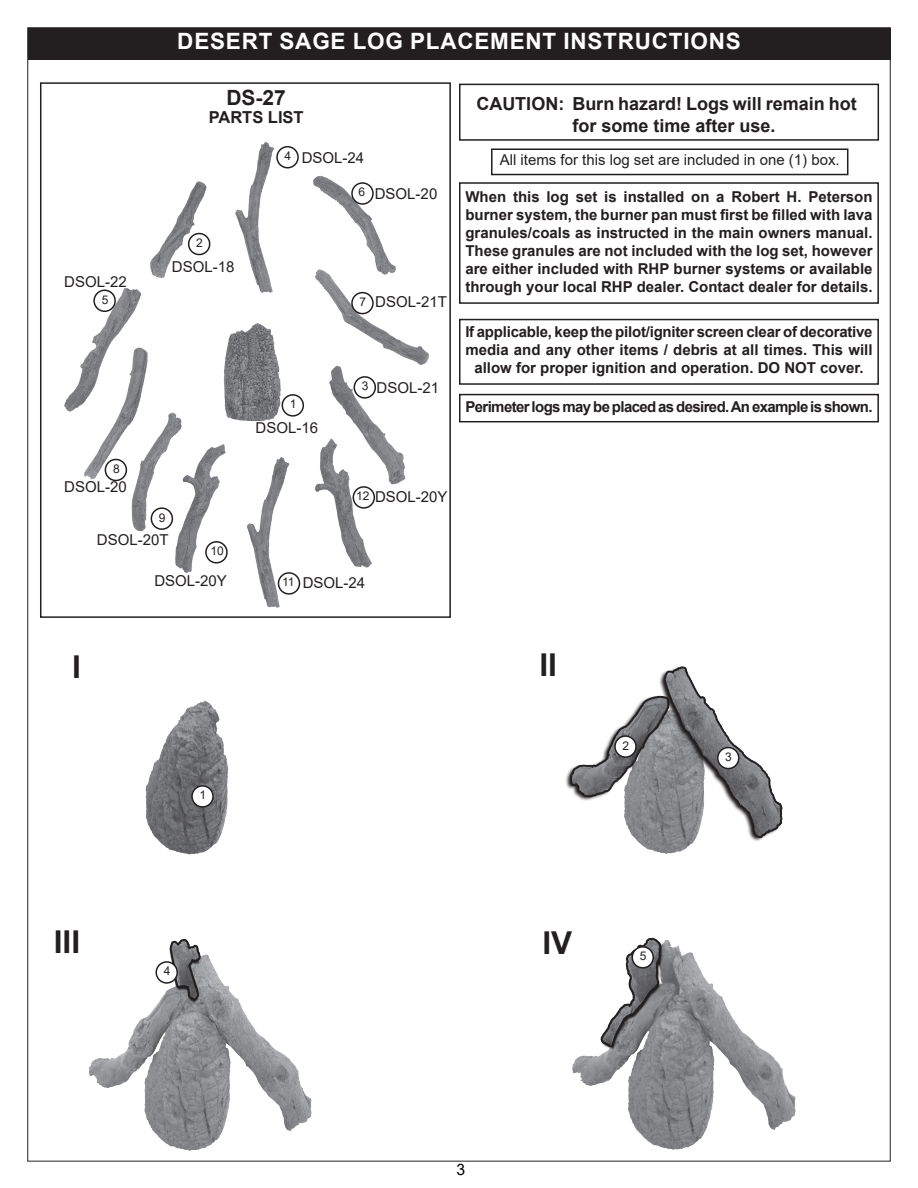
<style>
.page{position:relative;width:918px;height:1188px;background:#fff}
.page>*{position:absolute;margin:0;border:0;box-sizing:border-box;transform-origin:0 0}
.t1{font:700 31.5px "Arial";color:#231f20}
.t2{font:700 22.5px "Arial";letter-spacing:.035em;color:#fff}
.t3{font:700 21px "Arial";color:#231f20}
.t4{font:700 18px/21.6px "Arial";color:#231f20}
.t5{font:700 16.5px "Arial";color:#231f20}
.t6{font:15.75px "Arial";color:#000}
.t7{font:700 15px/18px "Arial";color:#231f20;text-align:justify}
.t8{font:15px "Arial";color:#231f20}
.t9{font:700 15px "Arial";letter-spacing:-.04em;color:#231f20}
.t10{font:12px "Arial";color:#231f20}
.s1{font-size:12px}
</style>
<div class="page">
<img style="left:565px;top:666px;width:218px;height:188px">
<div style="left:718px;top:748px;width:21px;height:21px;background:#fff;border-radius:50%"></div>
<div style="left:717px;top:747px;width:22px;height:22px;border:2px solid #231f20;border-radius:50%"></div>
<div style="left:40px;top:82px;width:411px;height:536px;border:2px solid #231f20"></div>
<img style="left:52px;top:141px;width:390px;height:477px">
<div style="left:28px;top:28px;width:862px;height:31px;background:#231f20"></div>
<div style="left:206px;top:542px;width:21px;height:21px;background:#fff;border-radius:50%"></div>
<div style="left:205px;top:541px;width:23px;height:23px;border:2px solid #231f20;border-radius:50%"></div>
<div style="left:278px;top:573px;width:21px;height:21px;background:#fff;border-radius:50%"></div>
<div style="left:278px;top:572px;width:22px;height:23px;border:2px solid #231f20;border-radius:50%"></div>
<div style="left:459px;top:84px;width:420px;height:57px;border:2px solid #231f20"></div>
<img style="left:564px;top:937px;width:257px;height:225px">
<div style="left:632px;top:947px;width:21px;height:21px;background:#fff;border-radius:50%"></div>
<div style="left:632px;top:946px;width:22px;height:23px;border:2px solid #231f20;border-radius:50%"></div>
<img style="left:145px;top:700px;width:84px;height:155px">
<div style="left:192px;top:786px;width:21px;height:21px;background:#fff;border-radius:50%"></div>
<div style="left:191px;top:785px;width:23px;height:23px;border:2px solid #231f20;border-radius:50%"></div>
<div style="left:615px;top:736px;width:21px;height:21px;background:#fff;border-radius:50%"></div>
<div style="left:614px;top:735px;width:23px;height:23px;border:2px solid #231f20;border-radius:50%"></div>
<img style="left:58px;top:939px;width:274px;height:222px">
<div style="left:156px;top:962px;width:21px;height:21px;background:#fff;border-radius:50%"></div>
<div style="left:155px;top:961px;width:23px;height:23px;border:2px solid #231f20;border-radius:50%"></div>
<div style="left:282px;top:395px;width:21px;height:21px;background:#fff;border-radius:50%"></div>
<div style="left:282px;top:394px;width:22px;height:23px;border:2px solid #231f20;border-radius:50%"></div>
<div style="left:353px;top:487px;width:21px;height:21px;background:#fff;border-radius:50%"></div>
<div style="left:353px;top:486px;width:22px;height:23px;border:2px solid #231f20;border-radius:50%"></div>
<div style="left:354px;top:377px;width:21px;height:21px;background:#fff;border-radius:50%"></div>
<div style="left:354px;top:376px;width:22px;height:23px;border:2px solid #231f20;border-radius:50%"></div>
<div style="left:151px;top:508px;width:21px;height:21px;background:#fff;border-radius:50%"></div>
<div style="left:151px;top:507px;width:22px;height:23px;border:2px solid #231f20;border-radius:50%"></div>
<div style="left:105px;top:459px;width:21px;height:21px;background:#fff;border-radius:50%"></div>
<div style="left:105px;top:459px;width:22px;height:22px;border:2px solid #231f20;border-radius:50%"></div>
<div style="left:94px;top:290px;width:21px;height:21px;background:#fff;border-radius:50%"></div>
<div style="left:93px;top:290px;width:23px;height:22px;border:2px solid #231f20;border-radius:50%"></div>
<div style="left:277px;top:147px;width:21px;height:21px;background:#fff;border-radius:50%"></div>
<div style="left:276px;top:146px;width:23px;height:22px;border:2px solid #231f20;border-radius:50%"></div>
<div style="left:352px;top:183px;width:21px;height:21px;background:#fff;border-radius:50%"></div>
<div style="left:351px;top:182px;width:23px;height:23px;border:2px solid #231f20;border-radius:50%"></div>
<div style="left:352px;top:293px;width:21px;height:21px;background:#fff;border-radius:50%"></div>
<div style="left:351px;top:292px;width:23px;height:22px;border:2px solid #231f20;border-radius:50%"></div>
<div style="left:491px;top:148px;width:357px;height:27px;border:2px solid #231f20"></div>
<div style="left:459px;top:182px;width:420px;height:122px;border:2px solid #231f20"></div>
<div style="left:459px;top:319px;width:420px;height:66px;border:2px solid #231f20"></div>
<div style="left:189px;top:234px;width:21px;height:21px;background:#fff;border-radius:50%"></div>
<div style="left:188px;top:233px;width:22px;height:22px;border:2px solid #231f20;border-radius:50%"></div>
<div style="left:459px;top:394px;width:420px;height:28px;border:2px solid #231f20"></div>
<h2 class="t2" style="left:177px;top:25px;width:565px">DESERT SAGE LOG PLACEMENT INSTRUCTIONS</h2>
<h3 class="t3" style="left:226px;top:83px;width:61px">DS-27</h3>
<p class="t5" style="left:209px;top:106px;width:97px">PARTS LIST</p>
<p class="t8" style="left:64px;top:271px;width:64px">DSOL-22</p>
<p class="t10" style="left:102px;top:291px;width:8px">5</p>
<p class="t10" style="left:113px;top:460px;width:8px">8</p>
<p class="t8" style="left:64px;top:477px;width:64px">DSOL-20</p>
<p class="t10" style="left:196px;top:235px;width:8px">2</p>
<p class="t8" style="left:172px;top:256px;width:64px">DSOL-18</p>
<p class="t8" style="left:285px;top:147px;width:81px"><sup>4</sup> DSOL-24</p>
<p class="t8" style="left:358px;top:183px;width:80px"><span class="s1">6</span> DSOL-20</p>
<p class="t8" style="left:360px;top:292px;width:89px"><span class="s1">7</span> DSOL-21T</p>
<p class="t10" style="left:290px;top:396px;width:8px">1</p>
<p class="t8" style="left:256px;top:418px;width:64px">DSOL-16</p>
<p class="t8" style="left:362px;top:377px;width:79px"><sup>3</sup> DSOL-21</p>
<p class="t8" style="left:356px;top:486px;width:93px"><span class="s1">12</span> DSOL-20Y</p>
<p class="t10" style="left:159px;top:509px;width:8px">9</p>
<p class="t8" style="left:97px;top:530px;width:73px">DSOL-20T</p>
<p class="t10" style="left:211px;top:543px;width:15px">10</p>
<p class="t8" style="left:154px;top:570px;width:74px">DSOL-20Y</p>
<p class="t8" style="left:282px;top:572px;width:85px"><span class="s1">11</span> DSOL-24</p>
<p class="t4" style="left:572px;top:93px;width:286px;text-indent:-96px">CAUTION: Burn hazard! Logs will remain hot for some time after use.</p>
<p class="t8" style="left:500px;top:150px;width:342px">All items for this log set are included in one (1) box.</p>
<p class="t7" style="left:465px;top:187px;width:409px">When this log set is installed on a Robert H. Peterson burner system, the burner pan must first be filled with lava granules/coals as instructed in the main owners manual.<br>These granules are not included with the log set, however are either included with RHP burner systems or available through your local RHP dealer. Contact dealer for details.</p>
<p class="t7" style="left:465px;top:322px;width:409px;text-align:center">If applicable, keep the pilot/igniter screen clear of decorative media and any other items / debris at all times. This will allow for proper ignition and operation. DO NOT cover.</p>
<p class="t9" style="left:465px;top:396px;width:409px">Perimeter logs may be placed as desired. An example is shown.</p>
<h1 class="t1" style="left:72px;top:645px;width:10px">I</h1>
<p class="t10" style="left:200px;top:787px;width:8px">1</p>
<h1 class="t1" style="left:540px;top:643px;width:19px">II</h1>
<p class="t10" style="left:623px;top:737px;width:8px">2</p>
<p class="t10" style="left:725px;top:749px;width:8px">3</p>
<h1 class="t1" style="left:54px;top:920px;width:28px">III</h1>
<p class="t10" style="left:164px;top:963px;width:8px">4</p>
<h1 class="t1" style="left:542px;top:920px;width:31px">IV</h1>
<p class="t10" style="left:640px;top:948px;width:8px">5</p>
<p class="t6" style="left:456px;top:1159px;width:10px">3</p>
</div>
